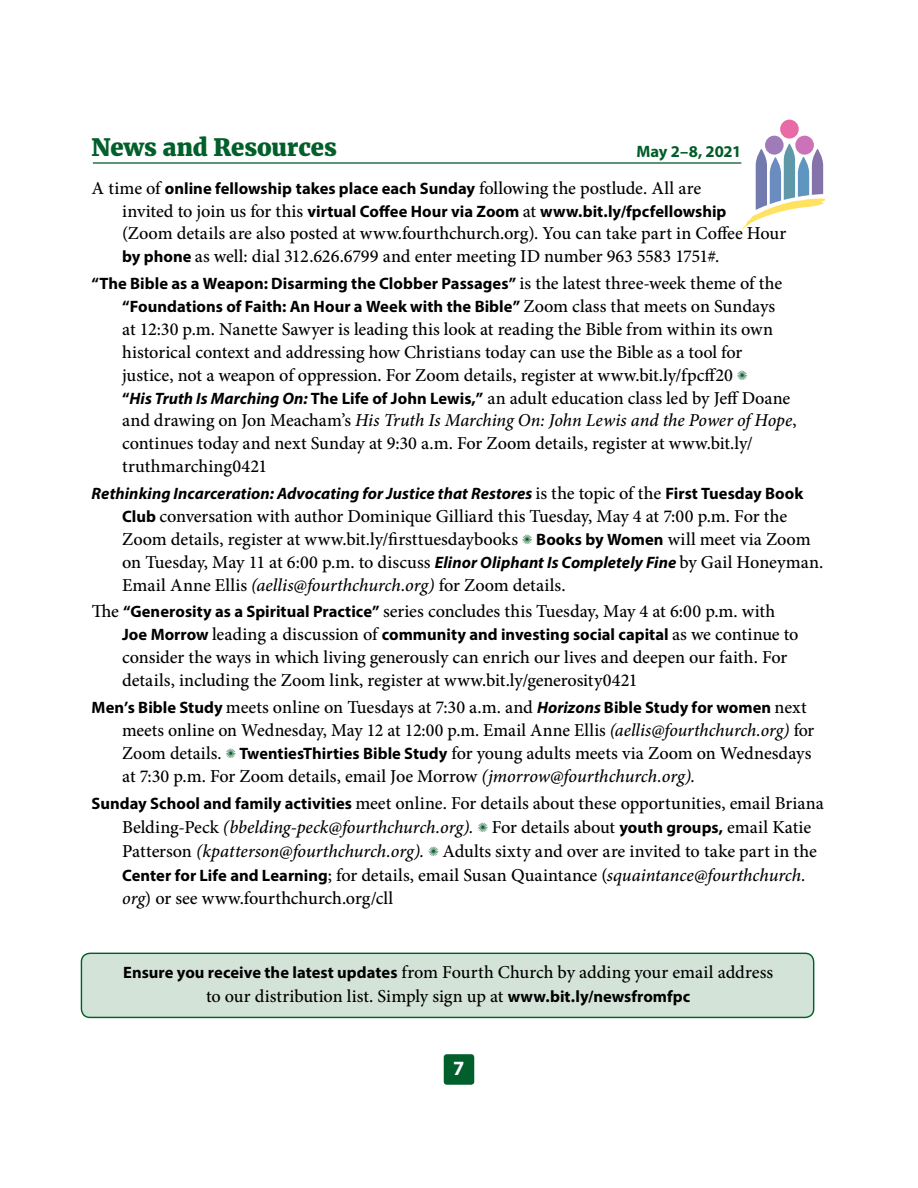
<style>
.page{position:relative;width:918px;height:1188px;background:#fff}
.page>*{position:absolute;margin:0;border:0;box-sizing:border-box;transform-origin:0 0}
.t1{font:800 23.7px "Merriweather";letter-spacing:-.005em;color:#005f2a}
.t2{font:700 20.4px "Myriad Pro";color:#fff}
.t3{font:500 18.15px/23px "Minion Pro";letter-spacing:-.005em;color:#000}
.t4{font:700 16.5px/23px "Myriad Pro";color:#000}
.t5{font:italic 700 16.5px "Myriad Pro";letter-spacing:.005em;color:#000}
.t6{font:700 16.5px "Myriad Pro";letter-spacing:-.015em;color:#005d29}
.s1{font-family:"Minion Pro";font-weight:500;font-size:18.15px}
.s2{font-family:"Myriad Pro";font-weight:700;font-size:16.5px}
.s3{color:#005624}
.s4{font-family:"Myriad Pro";font-weight:700;font-style:italic;font-size:16.5px}
.s5{font-style:italic}
.s6{font-family:"Minion Pro";font-weight:500;font-style:normal;font-size:18.15px}
.s7{font-style:normal}
</style>
<div class="page">
<div style="left:444px;top:1054px;width:30px;height:31px;background:#005f2a;border-radius:3px"></div>
<svg style="left:765px;top:136px;width:19px;height:19px"></svg>
<svg style="left:795px;top:136px;width:19px;height:19px"></svg>
<svg style="left:780px;top:120px;width:19px;height:19px"></svg>
<svg style="left:741px;top:143px;width:84px;height:86px"></svg>
<hr style="left:93px;top:162px;width:648px;height:2px;background:#005b27">
<div style="left:81px;top:953px;width:733px;height:64px;background:#d3e3d8;border-radius:9px"></div>
<div style="left:81px;top:953px;width:733px;height:65px;border:1px solid #005f2a;border-radius:9px"></div>
<h1 class="t1" style="left:92px;top:132px;width:247px">News and Resources</h1>
<p class="t4" style="left:122px;top:176px;width:606px;text-indent:-31px"><span class="s1">A time of</span> online fellowship takes place each Sunday <span class="s1">following the postlude. All are invited to join us for this</span> virtual Coffee Hour via Zoom <span class="s1">at</span> www.bit.ly/fpcfellowship</p>
<p class="t3" style="left:122px;top:222px;width:666px">(Zoom details are also posted at www.fourthchurch.org). You can take part in Coffee Hour <span class="s2">by phone</span> as well: dial 312.626.6799 and enter meeting ID number 963 5583 1751#.</p>
<p class="t4" style="left:122px;top:272px;width:661px;text-indent:-31px">“The Bible as a Weapon: Disarming the Clobber Passages” <span class="s1">is the latest three-week theme of the </span>“Foundations of Faith: An Hour a Week with the Bible” <span class="s1">Zoom class that meets on Sundays</span></p>
<p class="t3" style="left:122px;top:318px;width:676px">at 12:30 p.m. Nanette Sawyer is leading this look at reading the Bible from within its own historical context and addressing how Christians today can use the Bible as a tool for justice, not a weapon of oppression. For Zoom details, register at www.bit.ly/fpcff20 <span class="s3">✺<br></span><span class="s2">“</span><span class="s4">His Truth Is Marching On:</span> <span class="s2">The Life of John Lewis,”</span> an adult education class led by Jeff Doane and drawing on Jon Meacham’s <span class="s5">His Truth Is Marching On: John Lewis and the Power of Hope</span>, continues today and next Sunday at 9:30 a.m. For Zoom details, register at www.bit.ly/ truthmarching0421</p>
<p class="t5" style="left:92px;top:483px;width:713px">Rethinking Incarceration: Advocating for Justice that Restores <span class="s6">is the topic of the</span> <span class="s7">First Tuesday Book</span></p>
<p class="t3" style="left:122px;top:505px;width:701px"><span class="s2">Club</span> conversation with author Dominique Gilliard this Tuesday, May 4 at 7:00 p.m. For the Zoom details, register at www.bit.ly/firsttuesdaybooks <span class="s3">✺</span> <span class="s2">Books by Women</span> will meet via Zoom on Tuesday, May 11 at 6:00 p.m. to discuss <span class="s4">Elinor Oliphant Is Completely Fine</span> by Gail Honeyman.<br>Email Anne Ellis <span class="s5">(aellis@fourthchurch.org)</span> for Zoom details.</p>
<p class="t3" style="left:92px;top:600px;width:685px">The <span class="s2">“Generosity as a Spiritual Practice”</span> series concludes this Tuesday, May 4 at 6:00 p.m. with</p>
<p class="t4" style="left:122px;top:623px;width:678px">Joe Morrow <span class="s1">leading a discussion of</span> community and investing social capital <span class="s1">as we continue to</span></p>
<p class="t3" style="left:122px;top:646px;width:667px">consider the ways in which living generously can enrich our lives and deepen our faith. For details, including the Zoom link, register at www.bit.ly/generosity0421</p>
<p class="t3" style="left:122px;top:696px;width:694px;text-indent:-31px"><span class="s2">Men’s Bible Study</span> meets online on Tuesdays at 7:30 a.m. and <span class="s4">Horizons</span> <span class="s2">Bible Study for women</span> next meets online on Wednesday, May 12 at 12:00 p.m. Email Anne Ellis <span class="s5">(aellis@fourthchurch.org)</span> for Zoom details. <span class="s3">✺</span> <span class="s2">TwentiesThirties Bible Study</span> for young adults meets via Zoom on Wednesdays at 7:30 p.m. For Zoom details, email Joe Morrow <span class="s5">(jmorrow@fourthchurch.org).</span></p>
<p class="t3" style="left:122px;top:792px;width:703px;line-height:23.7px;text-indent:-31px"><span class="s2">Sunday School and family activities</span> meet online. For details about these opportunities, email Briana Belding-Peck <span class="s5">(bbelding-peck@fourthchurch.org).</span> <span class="s3">✺</span> For details about <span class="s2">youth groups,</span> email Katie Patterson <span class="s5">(kpatterson@fourthchurch.org).</span> <span class="s3">✺</span> Adults sixty and over are invited to take part in the <span class="s2">Center for Life and Learning</span>; for details, email Susan Quaintance (<span class="s5">squaintance@fourthchurch. org</span>) or see www.fourthchurch.org/cll</p>
<p class="t6" style="left:636px;top:141px;width:106px">May 2–8, 2021</p>
<p class="t3" style="left:123px;top:961px;width:652px;line-height:23.7px;text-align:center"><span class="s2">Ensure you receive the latest updates</span> from Fourth Church by adding your email address to our distribution list. Simply sign up at <span class="s2">www.bit.ly/newsfromfpc</span></p>
<p class="t2" style="left:453px;top:1055px;width:13px">7</p>
</div>
